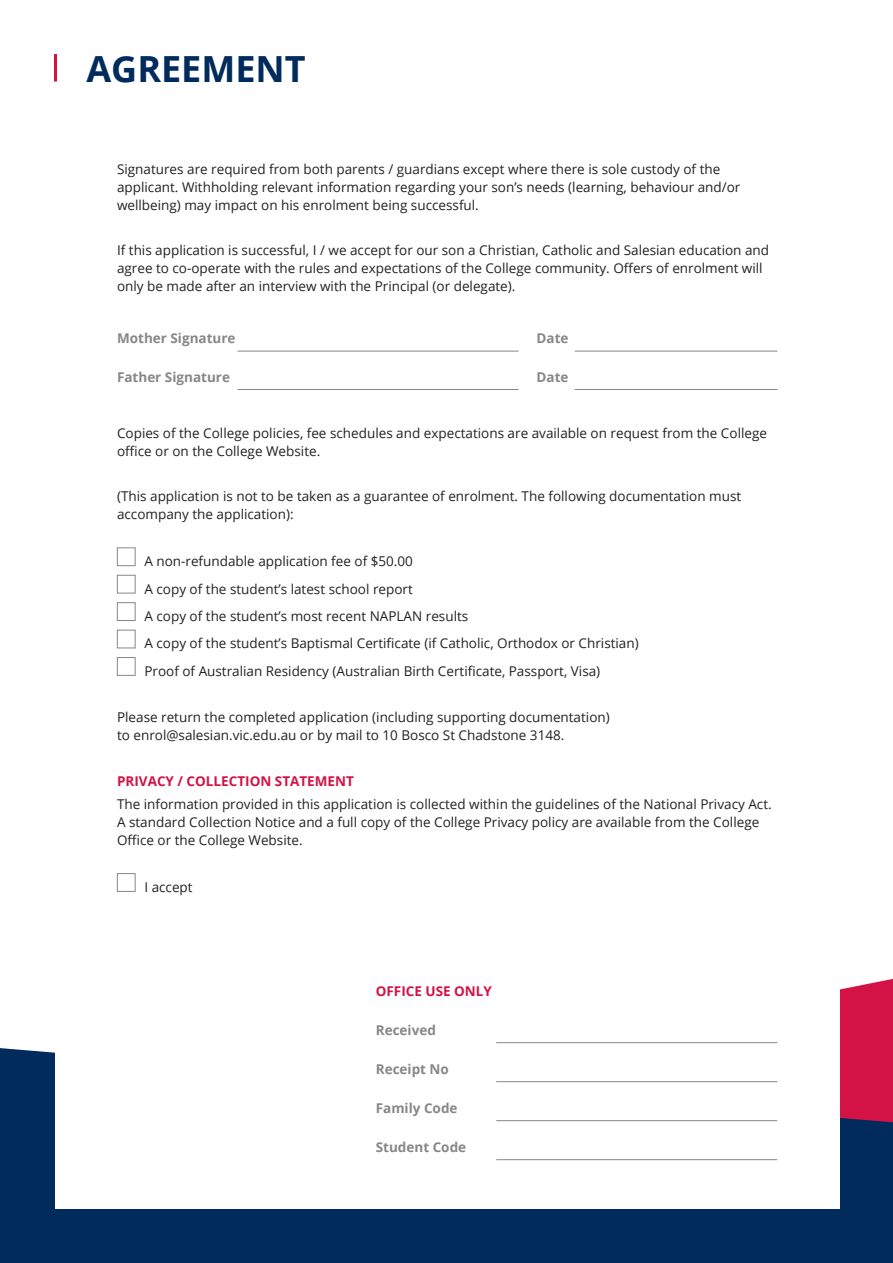
<style>
.page{position:relative;width:893px;height:1263px;background:#fff}
.page>*{position:absolute;margin:0;border:0;box-sizing:border-box;transform-origin:0 0}
.t1{font:700 36px "Open Sans";color:#002b5c}
.t2{font:13.5px/18px "Open Sans";color:#222}
.t3{font:700 13.5px "Open Sans";color:#87878a}
.t4{font:700 13.5px "Open Sans";color:#d31245}
</style>
<div class="page">
<svg style="left:840px;top:979px;width:53px;height:69px;background:#d62352"></svg>
<div style="left:0;top:1048px;width:893px;height:215px;background:#002b5c"></div>
<div style="left:56px;top:106px;width:784px;height:1103px;background:#fff"></div>
<hr style="left:54px;top:54px;width:3px;height:28px;background:#d31245">
<hr style="left:237px;top:351px;width:281px;height:1px;background:#87878a">
<hr style="left:496px;top:1042px;width:281px;height:1px;background:#87878a">
<hr style="left:496px;top:1081px;width:281px;height:1px;background:#87878a">
<hr style="left:496px;top:1120px;width:281px;height:1px;background:#87878a">
<hr style="left:496px;top:1159px;width:281px;height:1px;background:#87878a">
<hr style="left:237px;top:389px;width:281px;height:1px;background:#87878a">
<hr style="left:575px;top:351px;width:202px;height:1px;background:#87878a">
<hr style="left:575px;top:389px;width:202px;height:1px;background:#87878a">
<div style="left:117px;top:547px;width:19px;height:19px;border:1px solid #87878a"></div>
<div style="left:117px;top:873px;width:19px;height:19px;border:1px solid #87878a"></div>
<div style="left:117px;top:575px;width:19px;height:18px;border:1px solid #87878a"></div>
<div style="left:117px;top:602px;width:19px;height:19px;border:1px solid #87878a"></div>
<div style="left:117px;top:630px;width:19px;height:18px;border:1px solid #87878a"></div>
<div style="left:117px;top:657px;width:19px;height:19px;border:1px solid #87878a"></div>
<h1 class="t1" style="left:86px;top:43px;width:221px">AGREEMENT</h1>
<p class="t2" style="left:117px;top:160px;width:625px">Signatures are required from both parents / guardians except where there is sole custody of the applicant. Withholding relevant information regarding your son’s needs (learning, behaviour and/or wellbeing) may impact on his enrolment being successful.</p>
<p class="t2" style="left:117px;top:241px;width:654px">If this application is successful, I / we accept for our son a Christian, Catholic and Salesian education and agree to co-operate with the rules and expectations of the College community. Offers of enrolment will only be made after an interview with the Principal (or delegate).</p>
<p class="t3" style="left:117px;top:329px;width:120px">Mother Signature</p>
<p class="t3" style="left:117px;top:368px;width:114px">Father Signature</p>
<p class="t3" style="left:536px;top:329px;width:33px">Date</p>
<p class="t3" style="left:536px;top:368px;width:33px">Date</p>
<p class="t2" style="left:117px;top:424px;width:651px">Copies of the College policies, fee schedules and expectations are available on request from the College office or on the College Website.</p>
<p class="t2" style="left:117px;top:487px;width:626px">(This application is not to be taken as a guarantee of enrolment. The following documentation must accompany the application):</p>
<p class="t2" style="left:144px;top:552px;width:270px">A non-refundable application fee of $50.00</p>
<p class="t2" style="left:144px;top:574px;width:496px;line-height:27.5px">A copy of the student’s latest school report<br>A copy of the student’s most recent NAPLAN results<br>A copy of the student’s Baptismal Certificate (if Catholic, Orthodox or Christian)<br>Proof of Australian Residency (Australian Birth Certificate, Passport, Visa)</p>
<p class="t2" style="left:117px;top:708px;width:494px">Please return the completed application (including supporting documentation) to enrol@salesian.vic.edu.au or by mail to 10 Bosco St Chadstone 3148.</p>
<p class="t4" style="left:117px;top:772px;width:238px">PRIVACY / COLLECTION STATEMENT</p>
<p class="t2" style="left:117px;top:794px;width:656px">The information provided in this application is collected within the guidelines of the National Privacy Act.<br>A standard Collection Notice and a full copy of the College Privacy policy are available from the College<br>Office or the College Website.</p>
<p class="t2" style="left:144px;top:877px;width:50px">I accept</p>
<p class="t4" style="left:376px;top:982px;width:118px">OFFICE USE ONLY</p>
<p class="t3" style="left:376px;top:1021px;width:62px">Received</p>
<p class="t3" style="left:376px;top:1060px;width:75px">Receipt No</p>
<p class="t3" style="left:376px;top:1099px;width:83px">Family Code</p>
<p class="t3" style="left:376px;top:1138px;width:92px">Student Code</p>
</div>
